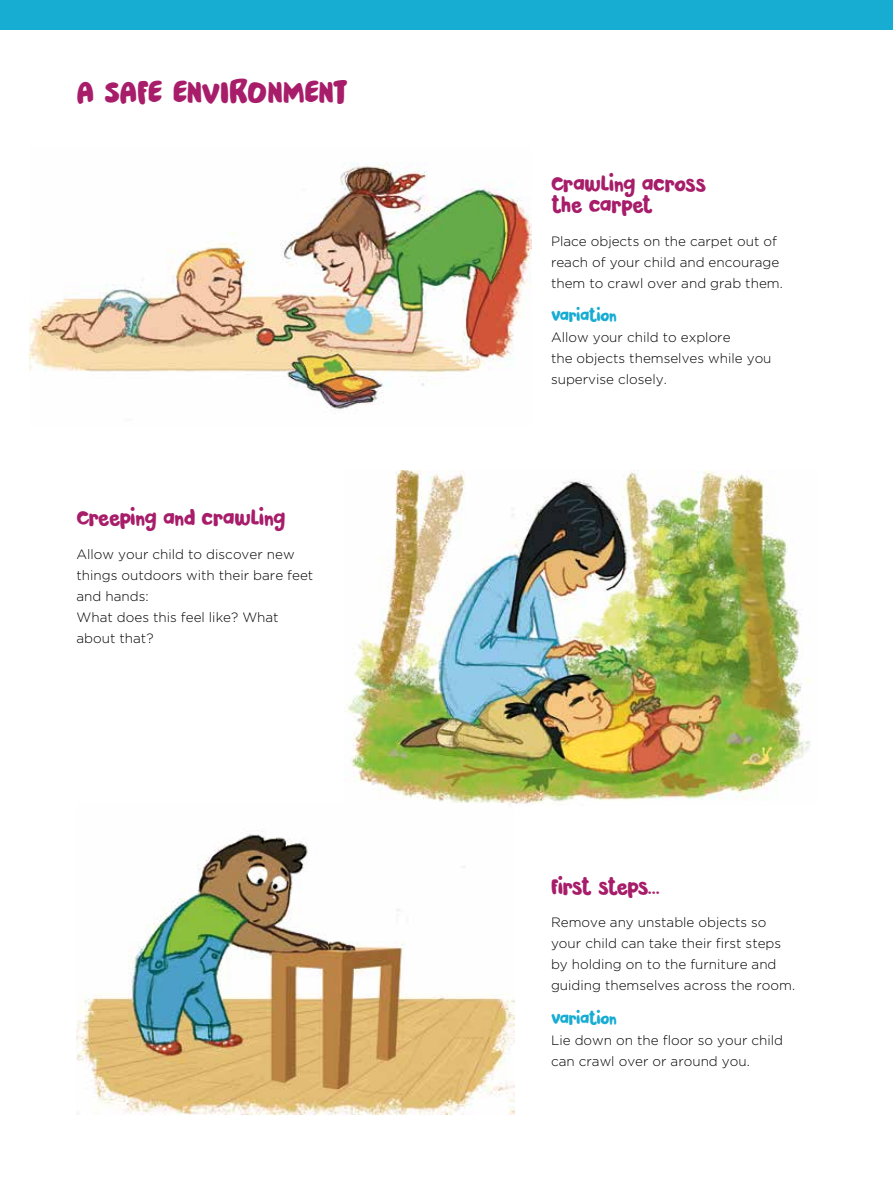
<style>
.page{position:relative;width:893px;height:1191px;background:#fff}
.page>*{position:absolute;margin:0;border:0;box-sizing:border-box;transform-origin:0 0}
.t1{font:33px "Pardesi";letter-spacing:-.02em;color:#a71d6a}
.t2{font:21px/21px "Pardesi";letter-spacing:-.03em;color:#a71d6a}
.t3{font:21px "Pardesi";letter-spacing:-.065em;color:#a71d6a}
.t4{font:16.5px "Pardesi";letter-spacing:-.03em;color:#17acd2}
.t5{font:300 13.5px/21px "Gotham";color:#000}
</style>
<div class="page">
<div style="left:0;top:0;width:893px;height:30px;background:#17acd2"></div>
<img style="left:346px;top:470px;width:466px;height:334px">
<img style="left:77px;top:803px;width:438px;height:311px">
<img style="left:30px;top:162px;width:502px;height:252px">
<h1 class="t1" style="left:77px;top:68px;width:273px">A SAFE ENVIRONMENT</h1>
<h2 class="t2" style="left:77px;top:507px;width:210px">CREEPING AND CRAWLING</h2>
<p class="t5" style="left:77px;top:543px;width:238px">Allow your child to discover new things outdoors with their bare feet and hands:<br>What does this feel like? What about that?</p>
<h2 class="t2" style="left:551px;top:173px;width:157px">CRAWLING ACROSS<br>THE CARPET</h2>
<p class="t5" style="left:551px;top:230px;width:233px">Place objects on the carpet out of reach of your child and encourage them to crawl over and grab them.</p>
<p class="t4" style="left:551px;top:303px;width:67px">VARIATION</p>
<p class="t5" style="left:551px;top:327px;width:222px">Allow your child to explore<br>the objects themselves while you supervise closely.</p>
<h2 class="t3" style="left:551px;top:871px;width:110px">FIRST STEPS...</h2>
<p class="t5" style="left:551px;top:912px;width:246px">Remove any unstable objects so your child can take their first steps by holding on to the furniture and guiding themselves across the room.</p>
<p class="t4" style="left:551px;top:1006px;width:67px">VARIATION</p>
<p class="t5" style="left:551px;top:1029px;width:234px">Lie down on the floor so your child can crawl over or around you.</p>
</div>
